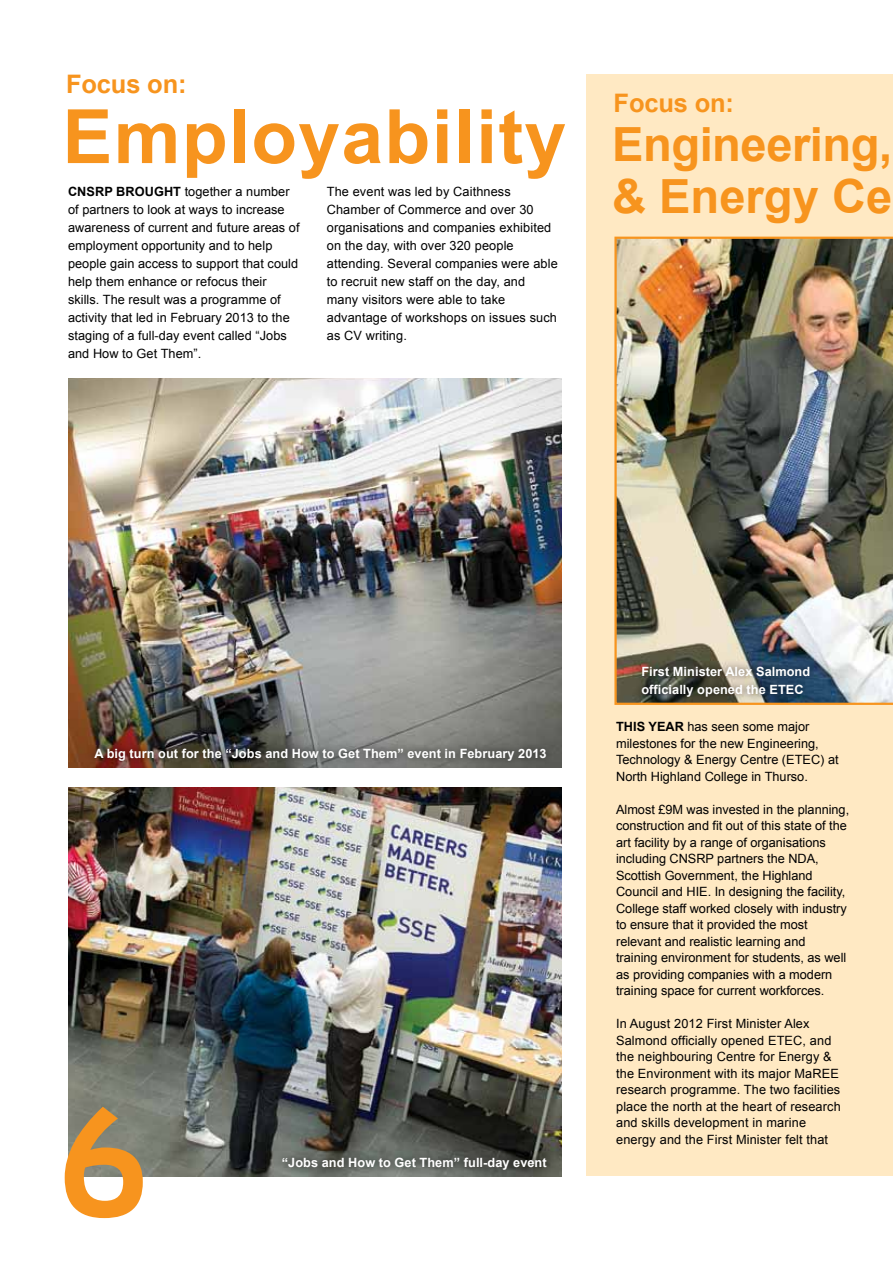
<style>
.page{position:relative;width:893px;height:1263px;background:#fff}
.page>*{position:absolute;margin:0;border:0;box-sizing:border-box;transform-origin:0 0}
.t1{font:700 153.75px "Sansation";color:#f7941e}
.t2{font:700 75px "Arial";letter-spacing:.02em;color:#f7941e}
.t3{font:700 47.1px/51.6px "Arial";letter-spacing:-.01em;color:#f7941e}
.t4{font:700 25.5px "Arial";letter-spacing:-.005em;color:#f7941e}
.t5{font:12.75px/16.5px "Arial";letter-spacing:.005em;color:#000}
.t6{font:700 12.75px/18px "Arial";letter-spacing:.005em;color:#fff}
.s1{font-weight:700}
</style>
<div class="page">
<img style="left:68px;top:379px;width:493px;height:388px">
<img style="left:68px;top:788px;width:493px;height:388px">
<div style="left:587px;top:75px;width:306px;height:1101px;background:#ffe9c3"></div>
<img style="left:83px;top:735px;width:475px;height:33px">
<img style="left:270px;top:1144px;width:288px;height:33px">
<img style="left:614px;top:237px;width:279px;height:468px">
<img style="left:630px;top:653px;width:195px;height:52px">
<h3 class="t4" style="left:66px;top:67px;width:122px">Focus on:</h3>
<h2 class="t2" style="left:62px;top:87px;width:505px">Employability</h2>
<p class="t5" style="left:68px;top:183px;width:233px;line-height:18px"><span class="s1">CNSRP BROUGHT</span> together a number of partners to look at ways to increase awareness of current and future areas of employment opportunity and to help people gain access to support that could help them enhance or refocus their skills. The result was a programme of activity that led in February 2013 to the staging of a full-day event called “Jobs and How to Get Them”.</p>
<p class="t5" style="left:327px;top:183px;width:233px;line-height:18px">The event was led by Caithness<br>Chamber of Commerce and over 30 organisations and companies exhibited on the day, with over 320 people attending. Several companies were able to recruit new staff on the day, and many visitors were able to take advantage of workshops on issues such as CV writing.</p>
<h3 class="t4" style="left:614px;top:86px;width:122px">Focus on:</h3>
<h3 class="t3" style="left:612px;top:120px;width:282px">Engineering, &amp; Energy Ce</h3>
<p class="t6" style="left:94px;top:745px;width:454px">A big turn out for the “Jobs and How to Get Them” event in February 2013</p>
<h1 class="t1" style="left:57px;top:1076px;width:95px">6</h1>
<p class="t6" style="left:282px;top:1153px;width:266px">“Jobs and How to Get Them” full-day event</p>
<p class="t6" style="left:641px;top:662px;width:170px">First Minister Alex Salmond officially opened the ETEC</p>
<p class="t5" style="left:616px;top:719px;width:224px"><span class="s1">THIS YEAR</span> has seen some major milestones for the new Engineering, Technology &amp; Energy Centre (ETEC) at North Highland College in Thurso.</p>
<p class="t5" style="left:616px;top:801px;width:235px">Almost £9M was invested in the planning, construction and fit out of this state of the art facility by a range of organisations including CNSRP partners the NDA, Scottish Government, the Highland Council and HIE. In designing the facility, College staff worked closely with industry to ensure that it provided the most relevant and realistic learning and training environment for students, as well as providing companies with a modern training space for current workforces.</p>
<p class="t5" style="left:616px;top:1016px;width:226px">In August 2012 First Minister Alex Salmond officially opened ETEC, and the neighbouring Centre for Energy &amp; the Environment with its major MaREE research programme. The two facilities place the north at the heart of research and skills development in marine energy and the First Minister felt that</p>
</div>
